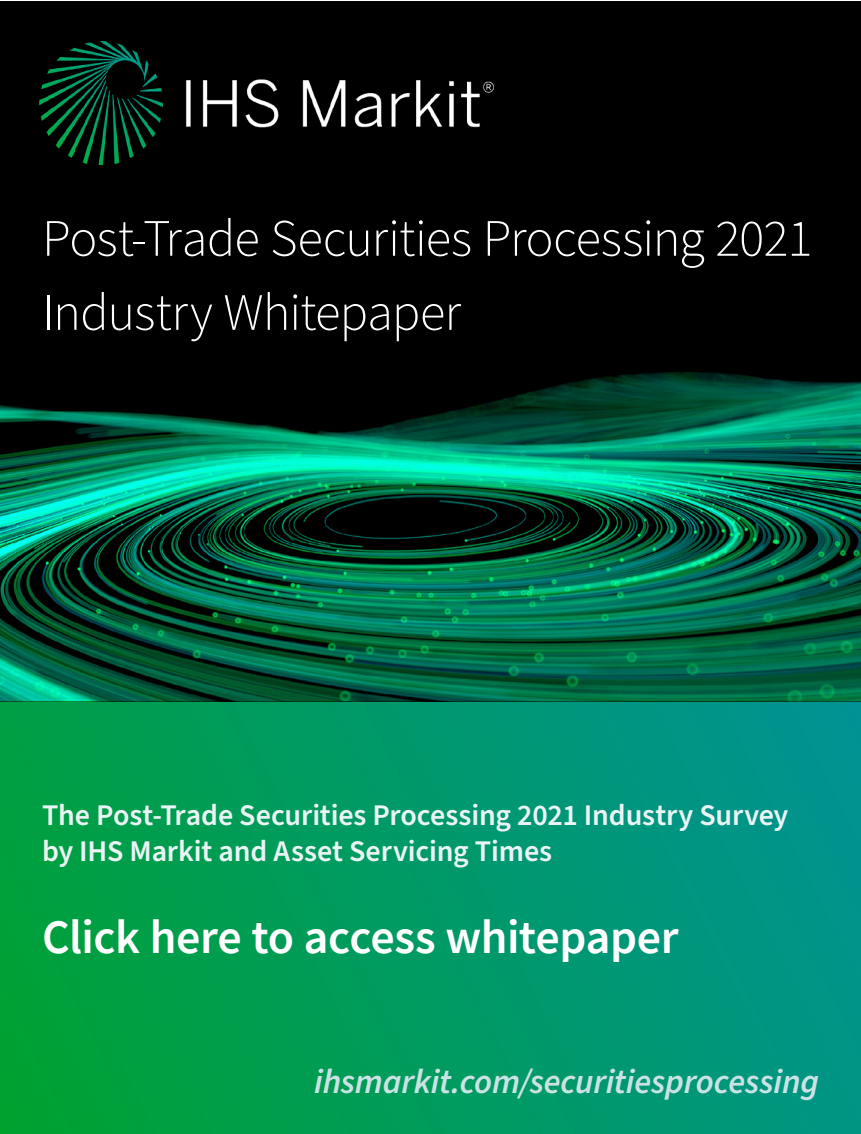
<style>
.page{position:relative;width:861px;height:1134px;background:#fff}
.page>*{position:absolute;margin:0;border:0;box-sizing:border-box;transform-origin:0 0}
.t1{font:300 52.5px/74.1px "Source Sans Pro";letter-spacing:-.02em;color:#fff}
.t2{font:600 48px "Source Sans Pro";letter-spacing:-.01em;color:#fff}
.t3{font:italic 600 34.5px "Source Sans Pro";letter-spacing:-.01em;color:#cbe2e4}
.t4{font:600 30px/36px "Source Sans Pro";letter-spacing:-.005em;color:#ebf4f5}
</style>
<div class="page">
<div style="left:0;top:1px;width:861px;height:700px;background:#000"></div>
<img style="left:0;top:372px;width:861px;height:329px">
<img style="left:39px;top:41px;width:454px;height:124px">
<svg style="left:0;top:701px;width:861px;height:433px;background:#009964"></svg>
<p class="t1" style="left:42px;top:203px;width:772px">Post-Trade Securities Processing 2021<br>Industry Whitepaper</p>
<p class="t4" style="left:42px;top:798px;width:748px">The Post-Trade Securities Processing 2021 Industry Survey by IHS Markit and Asset Servicing Times</p>
<p class="t2" style="left:42px;top:905px;width:638px">Click here to access whitepaper</p>
<p class="t3" style="left:314px;top:1058px;width:506px">ihsmarkit.com/securitiesprocessing</p>
</div>
